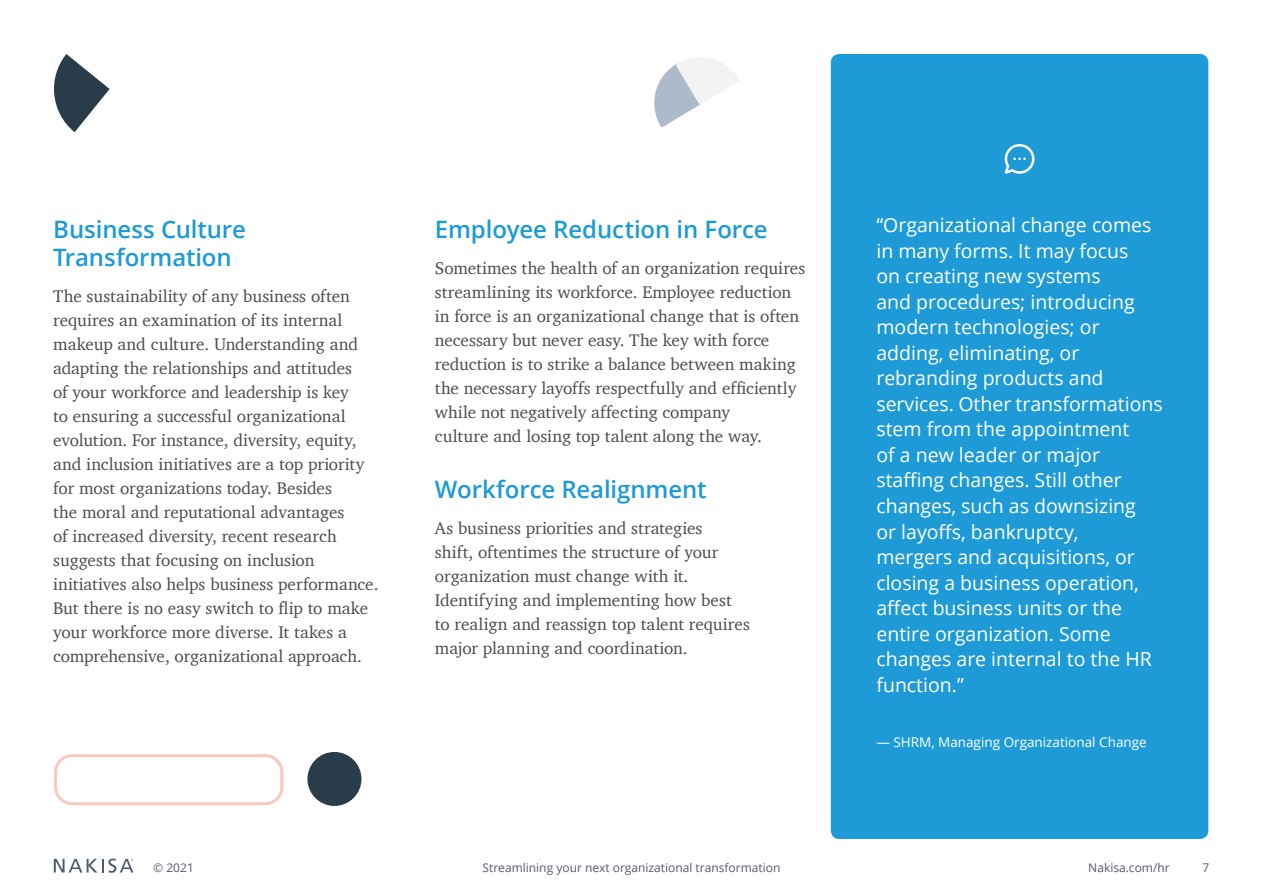
<style>
.page{position:relative;width:1263px;height:893px;background:#fff}
.page>*{position:absolute;margin:0;border:0;box-sizing:border-box;transform-origin:0 0}
.t1{font:600 24px/27.6px "Open Sans";letter-spacing:-.005em;color:#1e9bd7}
.t2{font:19.5px/25.5px "Open Sans";color:#fff}
.t3{font:17.25px/24px "Charter";color:#4d4b4b}
.t4{font:13.5px "Open Sans";color:#fff}
.t5{font:12px "Open Sans";color:#565a6d}
.t6{font:12px "Open Sans";color:#56596c}
.t7{font:12px "Open Sans";color:#565a6c}
</style>
<div class="page">
<svg style="left:54px;top:858px;width:79px;height:15px"></svg>
<div style="left:831px;top:54px;width:377px;height:785px;background:#1e9bd7;border-radius:9px"></div>
<svg style="left:1004px;top:144px;width:31px;height:30px"></svg>
<div style="left:54px;top:754px;width:229px;height:51px;border:3px solid #f8c9bf;border-radius:17px"></div>
<svg style="left:54px;top:54px;width:56px;height:78px"></svg>
<div style="left:309px;top:753px;width:51px;height:51px;background:#283c49;border-radius:50%"></div>
<div style="left:307px;top:752px;width:54px;height:54px;border:3px solid #283c49;border-radius:50%"></div>
<svg style="left:654px;top:58px;width:85px;height:69px"></svg>
<h1 class="t1" style="left:53px;top:218px;width:194px">Business Culture<br>Transformation</h1>
<p class="t3" style="left:53px;top:285px;width:327px">The sustainability of any business often requires an examination of its internal makeup and culture. Understanding and adapting the relationships and attitudes<br>of your workforce and leadership is key<br>to ensuring a successful organizational evolution. For instance, diversity, equity, and inclusion initiatives are a top priority for most organizations today. Besides<br>the moral and reputational advantages<br>of increased diversity, recent research suggests that focusing on inclusion initiatives also helps business performance.<br>But there is no easy switch to flip to make your workforce more diverse. It takes a comprehensive, organizational approach.</p>
<h1 class="t1" style="left:435px;top:218px;width:334px">Employee Reduction in Force</h1>
<p class="t3" style="left:435px;top:258px;width:372px">Sometimes the health of an organization requires streamlining its workforce. Employee reduction in force is an organizational change that is often necessary but never easy. The key with force reduction is to strike a balance between making the necessary layoffs respectfully and efficiently while not negatively affecting company<br>culture and losing top talent along the way.</p>
<h1 class="t1" style="left:435px;top:478px;width:273px">Workforce Realignment</h1>
<p class="t3" style="left:435px;top:517px;width:317px">As business priorities and strategies<br>shift, oftentimes the structure of your organization must change with it.<br>Identifying and implementing how best to realign and reassign top talent requires major planning and coordination.</p>
<p class="t2" style="left:876px;top:215px;width:288px">“Organizational change comes in many forms. It may focus<br>on creating new systems<br>and procedures; introducing modern technologies; or adding, eliminating, or rebranding products and services. Other transformations stem from the appointment<br>of a new leader or major staffing changes. Still other changes, such as downsizing<br>or layoffs, bankruptcy,<br>mergers and acquisitions, or closing a business operation, affect business units or the entire organization. Some changes are internal to the HR function.”</p>
<p class="t4" style="left:876px;top:733px;width:272px">— SHRM, Managing Organizational Change</p>
<p class="t6" style="left:153px;top:861px;width:42px">© 2021</p>
<p class="t5" style="left:482px;top:863px;width:299px">Streamlining your next organizational transformation</p>
<p class="t6" style="left:1088px;top:863px;width:83px">Nakisa.com/hr</p>
<p class="t7" style="left:1202px;top:863px;width:8px">7</p>
</div>
